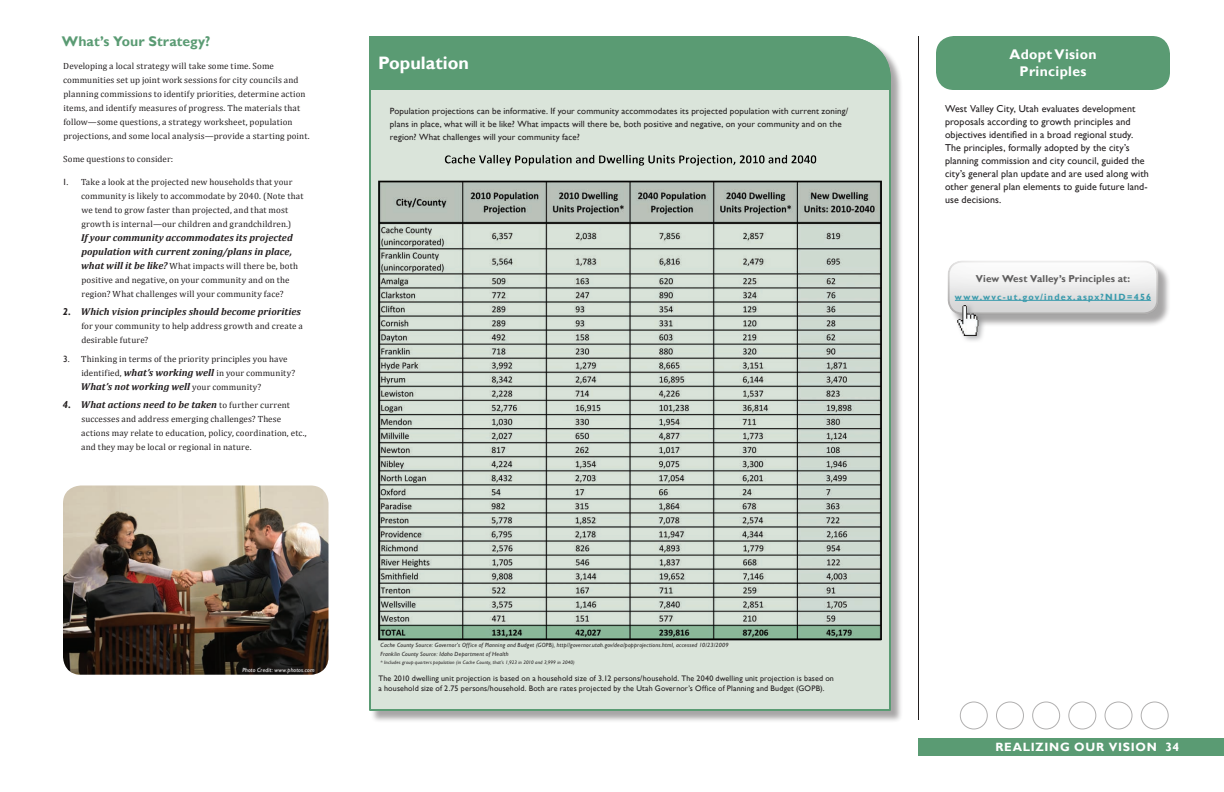
<style>
.page{position:relative;width:1224px;height:792px;background:#fff}
.page>*{position:absolute;margin:0;border:0;box-sizing:border-box;transform-origin:0 0}
.t1{font:700 18px "Gill Sans";color:#fff}
.t2{font:700 14px/16.8px "Gill Sans";letter-spacing:.025em;color:#fff;text-align:center}
.t3{font:700 14px "Gill Sans";letter-spacing:.01em;color:#5a9b73}
.t4{font:700 12px "Gill Sans";letter-spacing:.06em;color:#fff}
.t5{font:10px/13px "Gill Sans";letter-spacing:.01em;color:#231f20}
.t6{font:italic 700 10px/14px "Cambria";color:#231f20}
.t7{font:700 10px "Gill Sans";letter-spacing:.01em;color:#5f5e5e}
.t8{font:9px/14px "Cambria";letter-spacing:.015em;color:#231f20}
.t9{font:9px/13px "Gill Sans";letter-spacing:.01em;color:#231f20}
.t10{font:700 9px "Gill Sans";letter-spacing:.135em;color:#389aac}
.t11{font:8px/10px "Gill Sans";letter-spacing:.015em;color:#231f20}
.t12{font:italic 6px/8.5px "Gill Sans";letter-spacing:.035em;color:#231f20}
.t13{font:italic 6px "Gill Sans";letter-spacing:.025em;color:#fff}
.t14{font:italic 5px "Gill Sans";letter-spacing:.035em;color:#231f20}
.s1{font-family:"Gill Sans"}
.s2{font-weight:700;font-style:italic;font-size:10px}
.s3{font-weight:400;font-style:normal;font-size:9px}
</style>
<div class="page">
<div style="left:1120px;top:738px;width:104px;height:18px;background:#5a9b73"></div>
<div style="left:918px;top:738px;width:270px;height:18px;background:#5a9b73"></div>
<img style="left:63px;top:486px;width:265px;height:189px">
<svg style="left:240px;top:665px;width:76px;height:10px"></svg>
<div style="left:370px;top:38px;width:533px;height:685px;background:#231f20;opacity:.4"></div>
<svg style="left:369px;top:38px;width:523px;height:674px;background:#d0ddd2"></svg>
<div style="left:369px;top:36px;width:522px;height:54px;background:#5a9b73"></div>
<img style="left:379px;top:152px;width:502px;height:488px">
<svg style="left:380px;top:625px;width:500px;height:13px;background:#779e83"></svg>
<hr style="left:918px;top:36px;width:1px;height:684px;background:#231f20">
<div style="left:996px;top:702px;width:28px;height:28px;border:1px solid #b1b0b0;border-radius:50%"></div>
<div style="left:1032px;top:702px;width:28px;height:28px;border:1px solid #b1b0b0;border-radius:50%"></div>
<div style="left:1068px;top:702px;width:28px;height:28px;border:1px solid #b1b0b0;border-radius:50%"></div>
<div style="left:1105px;top:702px;width:28px;height:28px;border:1px solid #b1b0b0;border-radius:50%"></div>
<div style="left:1141px;top:702px;width:28px;height:28px;border:1px solid #b1b0b0;border-radius:50%"></div>
<div style="left:960px;top:702px;width:28px;height:28px;border:1px solid #b1b0b0;border-radius:50%"></div>
<div style="left:936px;top:36px;width:234px;height:54px;background:#5a9b73;border-radius:18px"></div>
<div style="left:949px;top:262px;width:222px;height:65px;background:#231f20;opacity:.4"></div>
<div style="left:947px;top:257px;width:213px;height:58px;background:#57585a;opacity:.22"></div>
<hr style="left:955px;top:300px;width:196px;height:1px;background:#389aac">
<div style="left:955px;top:302px;width:30px;height:41px;background:#808285;opacity:.61"></div>
<img style="left:953px;top:302px;width:28px;height:36px">
<p class="t3" style="left:62px;top:33px;width:150px">What’s Your Strategy?</p>
<p class="t8" style="left:63px;top:59px;width:248px">Developing a local strategy will take some time. Some communities set up joint work sessions for city councils and planning commissions to identify priorities, determine action items, and identify measures of progress. The materials that follow—some questions, a strategy worksheet, population projections, and some local analysis—provide a starting point.</p>
<p class="t8" style="left:63px;top:152px;width:112px">Some questions to consider:</p>
<p class="t8" style="left:81px;top:175px;width:224px;text-indent:-19px"><span class="s1">1.</span> Take a look at the projected new households that your community is likely to accommodate by 2040. (Note that we tend to grow faster than projected, and that most growth is internal—our children and grandchildren.)</p>
<p class="t6" style="left:81px;top:230px;width:213px">If your community accommodates its projected population with current zoning/plans in place,</p>
<p class="t8" style="left:81px;top:259px;width:218px"><span class="s2">what will it be like?</span> What impacts will there be, both positive and negative, on your community and on the region? What challenges will your community face?</p>
<p class="t6" style="left:63px;top:305px;width:240px"><span class="s1">2.</span> Which vision principles should become priorities</p>
<p class="t8" style="left:81px;top:319px;width:223px">for your community to help address growth and create a desirable future?</p>
<p class="t8" style="left:81px;top:352px;width:215px;text-indent:-18px"><span class="s1">3.</span> Thinking in terms of the priority principles you have identified, <span class="s2">what’s working well</span> in your community?</p>
<p class="t6" style="left:81px;top:379px;width:182px">What’s not working well <span class="s3">your community?</span></p>
<p class="t6" style="left:63px;top:398px;width:229px"><span class="s1">4.</span> What actions need to be taken <span class="s3">to further current</span></p>
<p class="t8" style="left:81px;top:412px;width:227px">successes and address emerging challenges? These actions may relate to education, policy, coordination, etc., and they may be local or regional in nature.</p>
<p class="t1" style="left:378px;top:52px;width:92px">Population</p>
<p class="t9" style="left:390px;top:105px;width:460px">Population projections can be informative. If your community accommodates its projected population with current zoning/ plans in place, what will it be like? What impacts will there be, both positive and negative, on your community and on the region? What challenges will your community face?</p>
<p class="t13" style="left:242px;top:667px;width:74px">Photo Credit: www.photos.com</p>
<p class="t12" style="left:381px;top:641px;width:349px">Cache County Source: Governor’s Office of Planning and Budget (GOPB), http//governor.utah.gov/dea/popprojections.html, accessed 10/23/2009<br>Franklin County Source: Idaho Department of Health</p>
<p class="t14" style="left:381px;top:659px;width:196px">* Includes group quarters population (in Cache County, that’s 1,923 in 2010 and 3,999 in 2040)</p>
<p class="t11" style="left:379px;top:674px;width:457px">The 2010 dwelling unit projection is based on a household size of 3.12 persons/household. The 2040 dwelling unit projection is based on a household size of 2.75 persons/household. Both are rates projected by the Utah Governor’s Office of Planning and Budget (GOPB).</p>
<p class="t2" style="left:1009px;top:46px;width:89px">Adopt Vision<br>Principles</p>
<p class="t5" style="left:945px;top:102px;width:205px">West Valley City, Utah evaluates development proposals according to growth principles and objectives identified in a broad regional study.<br>The principles, formally adopted by the city’s planning commission and city council, guided the city’s general plan update and are used along with other general plan elements to guide future land&shy;use decisions.</p>
<p class="t7" style="left:976px;top:273px;width:156px">View West Valley’s Principles at:</p>
<p class="t10" style="left:955px;top:291px;width:154px">www.wvc-ut.gov/index.aspx?NID</p>
<p class="t10" style="left:1127px;top:291px;width:25px">=456</p>
<p class="t4" style="left:995px;top:740px;width:185px">Realizing Our Vision 34</p>
</div>
